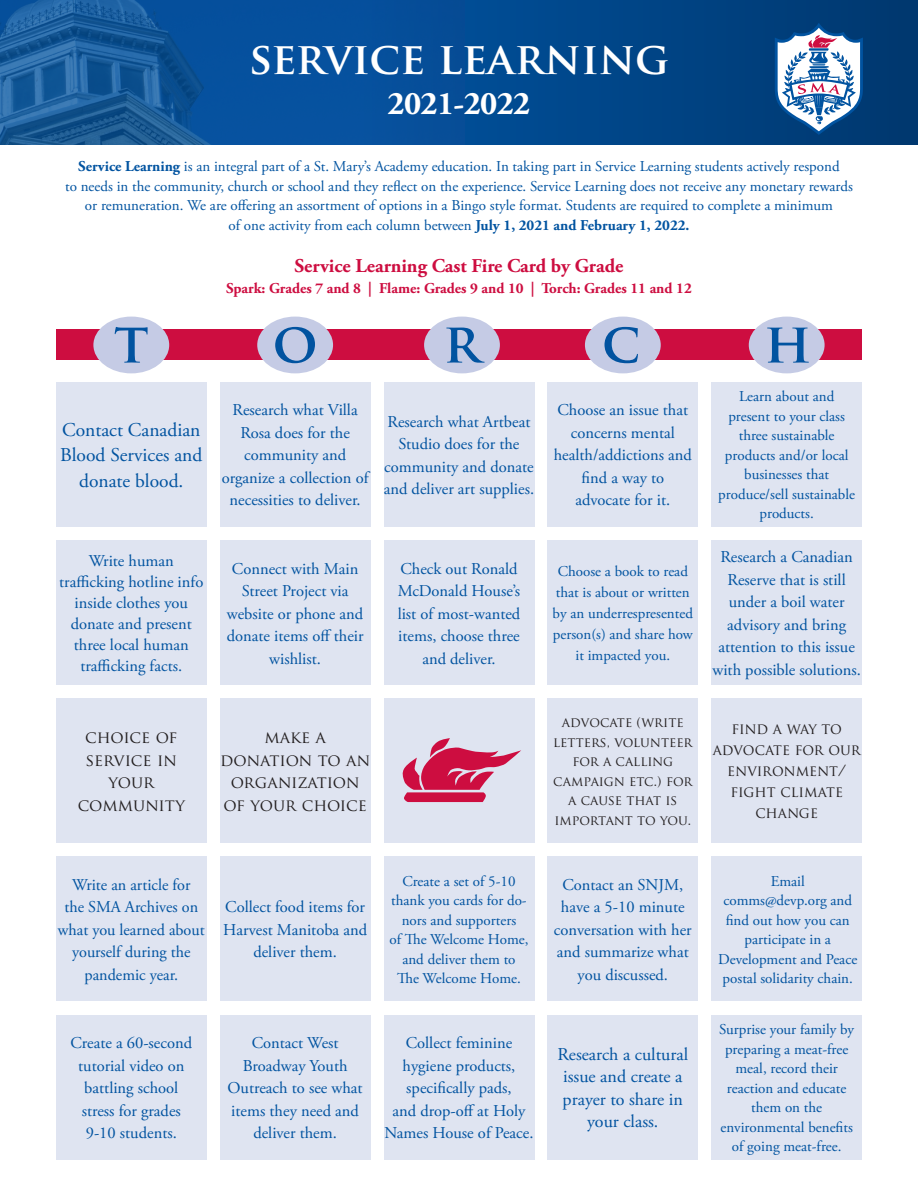
<style>
.page{position:relative;width:918px;height:1188px;background:#fff}
.page>*{position:absolute;margin:0;border:0;box-sizing:border-box;transform-origin:0 0}
.t1{font:700 54.6px "Trajan Pro";color:#0153a0}
.t2{font:700 43.5px "Trajan Pro";color:#fff}
.t3{font:700 33px "Adobe Garamond Pro";letter-spacing:-.02em;color:#fff}
.t4{font:19.5px/25.5px "Adobe Garamond Pro";color:#0153a0;text-align:center}
.t5{font:700 19.5px "Adobe Garamond Pro";color:#cd0d40}
.t6{font:18px/22.5px "Adobe Garamond Pro";color:#0153a0;text-align:center}
.t7{font:16.5px/22.5px "Adobe Garamond Pro";color:#0153a0;text-align:center}
.t8{font:16.5px/22.5px "Trajan Pro";letter-spacing:-.005em;color:#231f20;text-align:center}
.t9{font:15px/19.5px "Adobe Garamond Pro";color:#0153a0;text-align:center}
.t10{font:700 15px "Adobe Garamond Pro";color:#cd0d40}
.t11{font:15px/21px "Trajan Pro";color:#231f20;text-align:center}
.t12{font:13.5px/19.5px "Trajan Pro";color:#231f20;text-align:center}
.s1{font-weight:700}
</style>
<div class="page">
<svg style="left:0;top:0;width:918px;height:145px;background:#074c90"></svg>
<svg style="left:775px;top:23px;width:88px;height:112px"></svg>
<div style="left:56px;top:857px;width:150px;height:144px;background:#dfe4f1"></div>
<div style="left:220px;top:857px;width:150px;height:144px;background:#dfe4f1"></div>
<div style="left:384px;top:857px;width:150px;height:144px;background:#dfe4f1"></div>
<div style="left:548px;top:857px;width:150px;height:144px;background:#dfe4f1"></div>
<div style="left:712px;top:857px;width:150px;height:144px;background:#dfe4f1"></div>
<div style="left:56px;top:1015px;width:150px;height:145px;background:#dfe4f1"></div>
<div style="left:220px;top:1015px;width:150px;height:145px;background:#dfe4f1"></div>
<div style="left:384px;top:1015px;width:150px;height:145px;background:#dfe4f1"></div>
<div style="left:548px;top:1015px;width:150px;height:145px;background:#dfe4f1"></div>
<div style="left:712px;top:1015px;width:150px;height:145px;background:#dfe4f1"></div>
<div style="left:56px;top:382px;width:150px;height:145px;background:#dfe4f1"></div>
<div style="left:220px;top:382px;width:150px;height:145px;background:#dfe4f1"></div>
<div style="left:384px;top:382px;width:150px;height:145px;background:#dfe4f1"></div>
<div style="left:548px;top:382px;width:150px;height:145px;background:#dfe4f1"></div>
<div style="left:712px;top:382px;width:150px;height:145px;background:#dfe4f1"></div>
<div style="left:56px;top:540px;width:150px;height:145px;background:#dfe4f1"></div>
<div style="left:220px;top:540px;width:150px;height:145px;background:#dfe4f1"></div>
<div style="left:384px;top:540px;width:150px;height:145px;background:#dfe4f1"></div>
<div style="left:548px;top:540px;width:150px;height:145px;background:#dfe4f1"></div>
<div style="left:712px;top:540px;width:150px;height:145px;background:#dfe4f1"></div>
<div style="left:56px;top:698px;width:150px;height:145px;background:#dfe4f1"></div>
<div style="left:220px;top:698px;width:150px;height:145px;background:#dfe4f1"></div>
<div style="left:384px;top:698px;width:150px;height:145px;background:#dfe4f1"></div>
<div style="left:548px;top:698px;width:150px;height:145px;background:#dfe4f1"></div>
<div style="left:712px;top:698px;width:150px;height:145px;background:#dfe4f1"></div>
<svg style="left:402px;top:738px;width:119px;height:64px"></svg>
<div style="left:56px;top:330px;width:806px;height:30px;background:#cd0d40"></div>
<div style="left:93px;top:317px;width:76px;height:56px;background:#c5cbe5;border-radius:50%"></div>
<div style="left:257px;top:317px;width:76px;height:56px;background:#c5cbe5;border-radius:50%"></div>
<div style="left:424px;top:317px;width:76px;height:56px;background:#c5cbe5;border-radius:50%"></div>
<div style="left:585px;top:317px;width:76px;height:56px;background:#c5cbe5;border-radius:50%"></div>
<div style="left:749px;top:317px;width:76px;height:56px;background:#c5cbe5;border-radius:50%"></div>
<p class="t2" style="left:249px;top:31px;width:422px">SERVICE LEARNING</p>
<p class="t3" style="left:388px;top:85px;width:144px">2021-2022</p>
<p class="t9" style="left:78px;top:157px;width:763px"><span class="s1">Service Learning</span> is an integral part of a St. Mary’s Academy education. In taking part in Service Learning students actively respond</p>
<p class="t9" style="left:65px;top:177px;width:789px">to needs in the community, church or school and they reflect on the experience. Service Learning does not receive any monetary rewards</p>
<p class="t9" style="left:85px;top:196px;width:750px">or remuneration. We are offering an assortment of options in a Bingo style format. Students are required to complete a minimum</p>
<p class="t9" style="left:228px;top:216px;width:463px">of one activity from each column between <span class="s1">July 1, 2021 and February 1, 2022.</span></p>
<p class="t5" style="left:295px;top:254px;width:330px">Service Learning Cast Fire Card by Grade</p>
<p class="t10" style="left:226px;top:279px;width:467px">Spark: Grades 7 and 8 | Flame: Grades 9 and 10 | Torch: Grades 11 and 12</p>
<p class="t1" style="left:114px;top:309px;width:36px">T</p>
<p class="t1" style="left:273px;top:309px;width:47px">O</p>
<p class="t1" style="left:443px;top:309px;width:39px">R</p>
<p class="t1" style="left:602px;top:309px;width:40px">C</p>
<p class="t1" style="left:764px;top:309px;width:49px">H</p>
<p class="t4" style="left:60px;top:418px;width:144px">Contact Canadian<br>Blood Services and donate blood.</p>
<p class="t7" style="left:89px;top:550px;width:87px">Write human</p>
<p class="t7" style="left:59px;top:572px;width:146px;line-height:21px">trafficking hotline info inside clothes you</p>
<p class="t7" style="left:71px;top:614px;width:123px;line-height:21px;text-align:left">donate and present three local human</p>
<p class="t7" style="left:80px;top:655px;width:103px">trafficking facts.</p>
<p class="t7" style="left:233px;top:399px;width:127px">Research what Villa<br>Rosa does for the</p>
<p class="t7" style="left:244px;top:444px;width:104px">community and</p>
<p class="t7" style="left:222px;top:467px;width:148px">organize a collection of necessities to deliver.</p>
<p class="t7" style="left:384px;top:411px;width:152px">Research what Artbeat<br>Studio does for the community and donate and deliver art supplies.</p>
<p class="t7" style="left:227px;top:558px;width:138px">Connect with Main<br>Street Project via website or phone and donate items off their wishlist.</p>
<p class="t7" style="left:398px;top:558px;width:124px;text-align:left">Check out Ronald<br>McDonald House’s</p>
<p class="t7" style="left:398px;top:603px;width:124px;text-align:left">list of most-wanted items, choose three</p>
<p class="t7" style="left:422px;top:648px;width:75px">and deliver.</p>
<p class="t8" style="left:85px;top:726px;width:94px">CHOICE OF</p>
<p class="t8" style="left:86px;top:748px;width:93px">SERVICE IN</p>
<p class="t8" style="left:108px;top:771px;width:47px">YOUR</p>
<p class="t8" style="left:78px;top:793px;width:109px">COMMUNITY</p>
<p class="t8" style="left:264px;top:726px;width:63px">MAKE A</p>
<p class="t8" style="left:220px;top:748px;width:151px">DONATION TO AN<br>ORGANIZATION<br>OF YOUR CHOICE</p>
<p class="t7" style="left:554px;top:399px;width:140px">Choose an issue that concerns mental health/addictions and find a way to</p>
<p class="t7" style="left:575px;top:489px;width:96px">advocate for it.</p>
<p class="t9" style="left:553px;top:561px;width:142px;line-height:21px">Choose a book to read that is about or written by an underrespresented person(s) and share how it impacted you.</p>
<p class="t12" style="left:553px;top:712px;width:141px">ADVOCATE (WRITE<br>LETTERS, VOLUNTEER<br>FOR A CALLING</p>
<p class="t12" style="left:553px;top:771px;width:141px">CAMPAIGN ETC.) FOR<br>A CAUSE THAT IS</p>
<p class="t12" style="left:554px;top:810px;width:138px">IMPORTANT TO YOU.</p>
<p class="t9" style="left:739px;top:387px;width:97px">Learn about and</p>
<p class="t9" style="left:728px;top:407px;width:118px">present to your class</p>
<p class="t9" style="left:739px;top:426px;width:97px">three sustainable</p>
<p class="t9" style="left:725px;top:446px;width:125px">products and/or local businesses that</p>
<p class="t9" style="left:718px;top:485px;width:138px">produce/sell sustainable products.</p>
<p class="t7" style="left:721px;top:546px;width:134px">Research a Canadian<br>Reserve that is still under a boil water</p>
<p class="t7" style="left:712px;top:614px;width:150px">advisory and bring attention to this issue with possible solutions.</p>
<p class="t11" style="left:713px;top:718px;width:149px">FIND A WAY TO<br>ADVOCATE FOR OUR<br>ENVIRONMENT/<br>FIGHT CLIMATE<br>CHANGE</p>
<p class="t7" style="left:58px;top:874px;width:148px">Write an article for<br>the SMA Archives on what you learned about yourself during the pandemic year.</p>
<p class="t7" style="left:225px;top:897px;width:141px">Collect food items for</p>
<p class="t7" style="left:223px;top:919px;width:145px">Harvest Manitoba and deliver them.</p>
<p class="t9" style="left:402px;top:872px;width:115px">Create a set of 5-10</p>
<p class="t9" style="left:391px;top:891px;width:137px">thank you cards for do&shy;nors and supporters</p>
<p class="t9" style="left:389px;top:930px;width:141px">of The Welcome Home, and deliver them to</p>
<p class="t9" style="left:397px;top:969px;width:125px">The Welcome Home.</p>
<p class="t7" style="left:70px;top:1032px;width:123px">Create a 60-second</p>
<p class="t7" style="left:78px;top:1055px;width:108px">tutorial video on</p>
<p class="t7" style="left:84px;top:1077px;width:96px">battling school</p>
<p class="t7" style="left:82px;top:1100px;width:101px">stress for grades</p>
<p class="t7" style="left:86px;top:1122px;width:93px">9-10 students.</p>
<p class="t7" style="left:252px;top:1032px;width:88px">Contact West</p>
<p class="t7" style="left:243px;top:1055px;width:106px">Broadway Youth</p>
<p class="t7" style="left:228px;top:1077px;width:137px">Outreach to see what items they need and deliver them.</p>
<p class="t7" style="left:406px;top:1032px;width:108px">Collect feminine</p>
<p class="t7" style="left:384px;top:1055px;width:151px">hygiene products, specifically pads,<br>and drop-off at Holy<br>Names House of Peace.</p>
<p class="t7" style="left:554px;top:874px;width:139px">Contact an SNJM, have a 5-10 minute conversation with her and summarize what you discussed.</p>
<p class="t6" style="left:558px;top:1044px;width:132px">Research a cultural issue and create a prayer to share in your class.</p>
<p class="t9" style="left:771px;top:872px;width:36px">Email</p>
<p class="t9" style="left:723px;top:891px;width:130px">comms@devp.org and find out how you can participate in a</p>
<p class="t9" style="left:718px;top:950px;width:141px;text-align:left">Development and Peace postal solidarity chain.</p>
<p class="t9" style="left:719px;top:1020px;width:136px">Surprise your family by preparing a meat-free meal, record their</p>
<p class="t9" style="left:727px;top:1079px;width:121px">reaction and educate them on the</p>
<p class="t9" style="left:720px;top:1118px;width:134px">environmental benefits</p>
<p class="t9" style="left:732px;top:1137px;width:111px">of going meat-free.</p>
</div>
